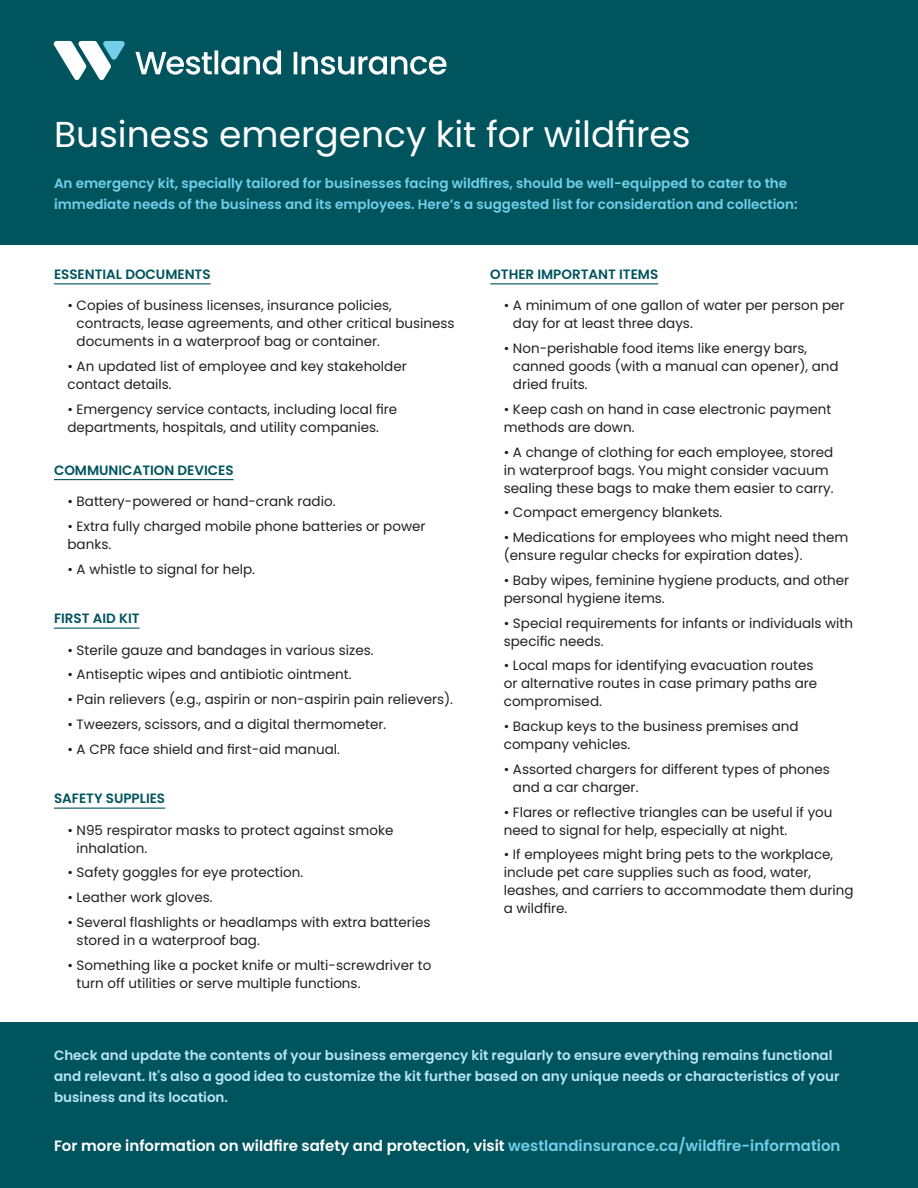
<style>
.page{position:relative;width:918px;height:1188px;background:#fff}
.page>*{position:absolute;margin:0;border:0;box-sizing:border-box;transform-origin:0 0}
.t1{font:36px "Poppins";color:#fff}
.t2{font:600 15px "Poppins";color:#fff}
.t3{font:13.5px/18px "Poppins";color:#231f20}
.t4{font:600 13.5px/21px "Poppins";color:#b9e5fa}
.t5{font:600 13.5px/21px "Poppins";color:#73cfe8}
.t6{font:600 13.5px "Poppins";color:#00545e}
.s1{color:#73cfe8}
</style>
<div class="page">
<div style="left:0;top:0;width:918px;height:244px;background:#00545e"></div>
<div style="left:0;top:1023px;width:918px;height:165px;background:#00545e"></div>
<svg style="left:135px;top:50px;width:311px;height:25px"></svg>
<svg style="left:53px;top:41px;width:72px;height:39px"></svg>
<hr style="left:54px;top:283px;width:157px;height:1px;background:#00545e">
<hr style="left:54px;top:479px;width:180px;height:1px;background:#00545e">
<hr style="left:54px;top:628px;width:86px;height:1px;background:#00545e">
<hr style="left:54px;top:808px;width:111px;height:1px;background:#00545e">
<hr style="left:490px;top:283px;width:168px;height:1px;background:#00545e">
<p class="t1" style="left:54px;top:113px;width:638px">Business emergency kit for wildfires</p>
<p class="t5" style="left:54px;top:172px;width:745px">An emergency kit, specially tailored for businesses facing wildfires, should be well-equipped to cater to the immediate needs of the business and its employees. Here’s a suggested list for consideration and collection:</p>
<p class="t6" style="left:54px;top:266px;width:158px">ESSENTIAL DOCUMENTS</p>
<p class="t3" style="left:77px;top:297px;width:379px;text-indent:-9px">• Copies of business licenses, insurance policies, contracts, lease agreements, and other critical business documents in a waterproof bag or container.</p>
<p class="t3" style="left:68px;top:357px;width:341px">• An updated list of employee and key stakeholder contact details.</p>
<p class="t3" style="left:68px;top:400px;width:331px">• Emergency service contacts, including local fire departments, hospitals, and utility companies.</p>
<p class="t6" style="left:54px;top:462px;width:181px">COMMUNICATION DEVICES</p>
<p class="t3" style="left:68px;top:492px;width:270px">• Battery-powered or hand-crank radio.</p>
<p class="t3" style="left:68px;top:517px;width:360px">• Extra fully charged mobile phone batteries or power banks.</p>
<p class="t3" style="left:68px;top:560px;width:189px">• A whistle to signal for help.</p>
<p class="t6" style="left:54px;top:610px;width:87px">FIRST AID KIT</p>
<p class="t3" style="left:68px;top:641px;width:308px">• Sterile gauze and bandages in various sizes.</p>
<p class="t3" style="left:68px;top:666px;width:286px">• Antiseptic wipes and antibiotic ointment.</p>
<p class="t3" style="left:68px;top:690px;width:387px">• Pain relievers (e.g., aspirin or non-aspirin pain relievers).</p>
<p class="t3" style="left:68px;top:715px;width:320px">• Tweezers, scissors, and a digital thermometer.</p>
<p class="t3" style="left:68px;top:740px;width:274px">• A CPR face shield and first-aid manual.</p>
<p class="t6" style="left:54px;top:790px;width:113px">SAFETY SUPPLIES</p>
<p class="t3" style="left:77px;top:821px;width:318px;text-indent:-9px">• N95 respirator masks to protect against smoke inhalation.</p>
<p class="t3" style="left:68px;top:864px;width:237px">• Safety goggles for eye protection.</p>
<p class="t3" style="left:68px;top:888px;width:147px">• Leather work gloves.</p>
<p class="t3" style="left:77px;top:913px;width:355px;text-indent:-9px">• Several flashlights or headlamps with extra batteries stored in a waterproof bag.</p>
<p class="t3" style="left:77px;top:956px;width:356px;text-indent:-9px">• Something like a pocket knife or multi-screwdriver to turn off utilities or serve multiple functions.</p>
<p class="t6" style="left:490px;top:266px;width:169px">OTHER IMPORTANT ITEMS</p>
<p class="t3" style="left:513px;top:297px;width:333px;text-indent:-9px">• A minimum of one gallon of water per person per day for at least three days.</p>
<p class="t3" style="left:513px;top:339px;width:327px;text-indent:-9px">• Non-perishable food items like energy bars, canned goods (with a manual can opener), and dried fruits.</p>
<p class="t3" style="left:504px;top:400px;width:329px">• Keep cash on hand in case electronic payment methods are down.</p>
<p class="t3" style="left:504px;top:443px;width:331px">• A change of clothing for each employee, stored in waterproof bags. You might consider vacuum sealing these bags to make them easier to carry.</p>
<p class="t3" style="left:504px;top:504px;width:220px">• Compact emergency blankets.</p>
<p class="t3" style="left:504px;top:528px;width:346px">• Medications for employees who might need them (ensure regular checks for expiration dates).</p>
<p class="t3" style="left:504px;top:571px;width:347px">• Baby wipes, feminine hygiene products, and other personal hygiene items.</p>
<p class="t3" style="left:504px;top:614px;width:351px">• Special requirements for infants or individuals with specific needs.</p>
<p class="t3" style="left:504px;top:657px;width:315px">• Local maps for identifying evacuation routes or alternative routes in case primary paths are compromised.</p>
<p class="t3" style="left:504px;top:717px;width:296px">• Backup keys to the business premises and company vehicles.</p>
<p class="t3" style="left:513px;top:760px;width:318px;text-indent:-9px">• Assorted chargers for different types of phones and a car charger.</p>
<p class="t3" style="left:504px;top:803px;width:330px">• Flares or reflective triangles can be useful if you need to signal for help, especially at night.</p>
<p class="t3" style="left:504px;top:846px;width:351px">• If employees might bring pets to the workplace, include pet care supplies such as food, water, leashes, and carriers to accommodate them during a wildfire.</p>
<p class="t4" style="left:54px;top:1044px;width:787px">Check and update the contents of your business emergency kit regularly to ensure everything remains functional and relevant. It's also a good idea to customize the kit further based on any unique needs or characteristics of your business and its location.</p>
<p class="t2" style="left:54px;top:1137px;width:788px">For more information on wildfire safety and protection, visit <span class="s1">westlandinsurance.ca/wildfire-information</span></p>
</div>
